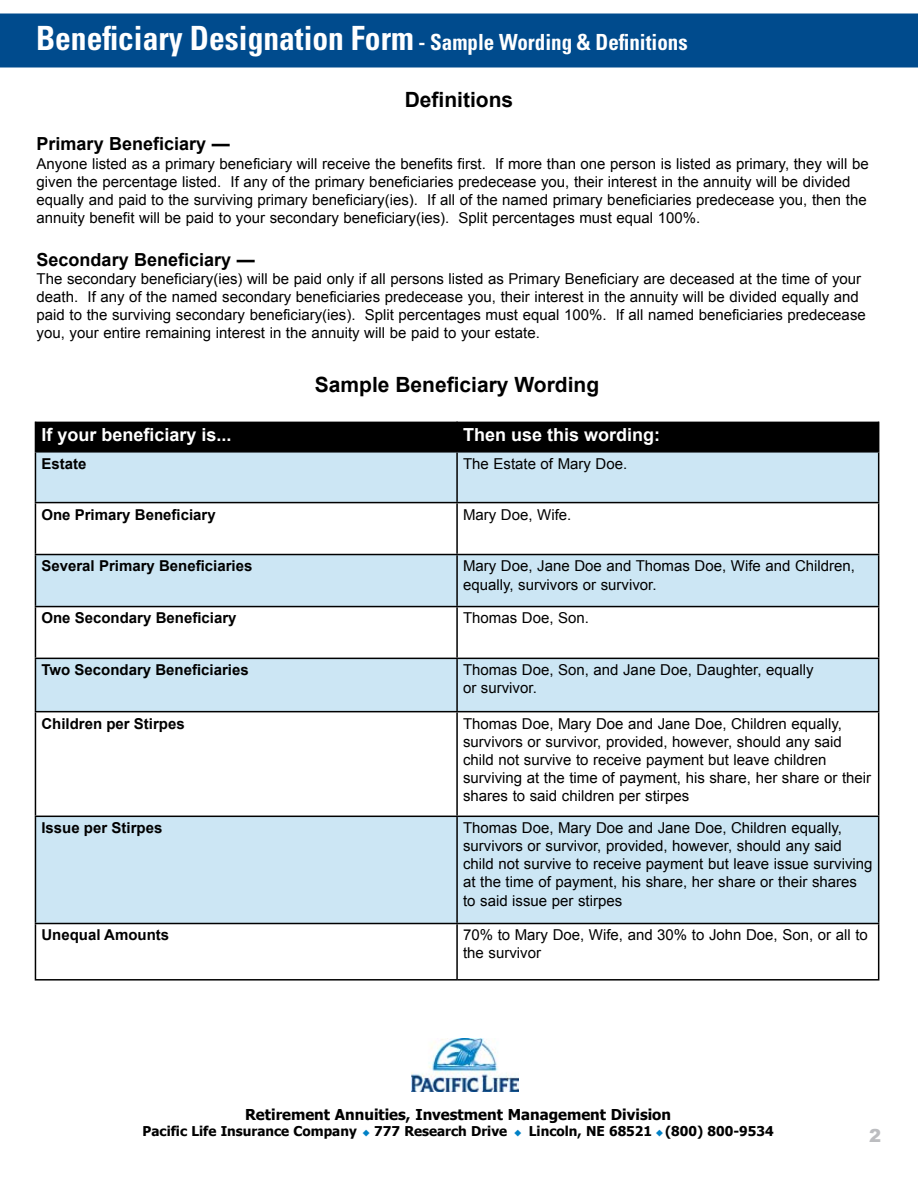
<style>
.page{position:relative;width:918px;height:1188px;background:#fff}
.page>*{position:absolute;margin:0;border:0;box-sizing:border-box;transform-origin:0 0}
.t1{font:700 condensed 33.45px "Univers";color:#fff;scale:.94 1}
.t2{font:700 21px "Arial";color:#000}
.t3{font:700 18px "Arial";color:#fff}
.t4{font:700 18px "Arial";color:#000}
.t5{font:900 18px "Arial";color:#bcbdc0}
.t6{font:15px/18px "Arial";color:#000}
.t7{font:700 15px "Arial";color:#000}
.t8{font:700 15px "Tahoma";color:#000}
.t9{font:700 13.5px "Tahoma";color:#000}
.s1{font-size:22.2px}
.s2{color:#000}
</style>
<div class="page">
<img style="left:412px;top:1039px;width:106px;height:53px">
<svg style="left:36px;top:453px;width:842px;height:470px;fill:#cce6f4"></svg>
<hr style="left:35px;top:453px;width:1px;height:49px;background:#000">
<hr style="left:456px;top:453px;width:2px;height:49px;background:#000">
<hr style="left:878px;top:453px;width:1px;height:49px;background:#000">
<hr style="left:35px;top:502px;width:422px;height:1px;background:#000">
<hr style="left:35px;top:503px;width:1px;height:51px;background:#000">
<hr style="left:457px;top:502px;width:422px;height:1px;background:#000">
<hr style="left:456px;top:503px;width:2px;height:51px;background:#000">
<hr style="left:878px;top:503px;width:1px;height:51px;background:#000">
<hr style="left:35px;top:554px;width:422px;height:1px;background:#000">
<hr style="left:35px;top:555px;width:1px;height:51px;background:#000">
<hr style="left:457px;top:554px;width:422px;height:1px;background:#000">
<hr style="left:456px;top:555px;width:2px;height:51px;background:#000">
<hr style="left:878px;top:555px;width:1px;height:51px;background:#000">
<hr style="left:35px;top:606px;width:422px;height:1px;background:#000">
<hr style="left:35px;top:607px;width:1px;height:51px;background:#000">
<hr style="left:457px;top:606px;width:422px;height:1px;background:#000">
<hr style="left:456px;top:607px;width:2px;height:51px;background:#000">
<hr style="left:878px;top:607px;width:1px;height:51px;background:#000">
<hr style="left:35px;top:658px;width:422px;height:1px;background:#000">
<hr style="left:35px;top:659px;width:1px;height:52px;background:#000">
<hr style="left:457px;top:658px;width:422px;height:1px;background:#000">
<hr style="left:456px;top:659px;width:2px;height:52px;background:#000">
<hr style="left:878px;top:659px;width:1px;height:52px;background:#000">
<hr style="left:35px;top:711px;width:422px;height:1px;background:#000">
<hr style="left:35px;top:712px;width:1px;height:104px;background:#000">
<hr style="left:457px;top:711px;width:422px;height:1px;background:#000">
<hr style="left:456px;top:712px;width:2px;height:104px;background:#000">
<hr style="left:878px;top:712px;width:1px;height:104px;background:#000">
<hr style="left:35px;top:816px;width:422px;height:1px;background:#000">
<hr style="left:35px;top:817px;width:1px;height:106px;background:#000">
<hr style="left:457px;top:816px;width:422px;height:1px;background:#000">
<hr style="left:456px;top:817px;width:2px;height:106px;background:#000">
<hr style="left:878px;top:817px;width:1px;height:106px;background:#000">
<hr style="left:35px;top:923px;width:422px;height:1px;background:#000">
<hr style="left:35px;top:924px;width:1px;height:55px;background:#000">
<hr style="left:457px;top:923px;width:422px;height:1px;background:#000">
<hr style="left:456px;top:924px;width:2px;height:55px;background:#000">
<hr style="left:878px;top:924px;width:1px;height:55px;background:#000">
<hr style="left:35px;top:979px;width:422px;height:2px;background:#000">
<hr style="left:457px;top:979px;width:422px;height:2px;background:#000">
<div style="left:35px;top:422px;width:844px;height:29px;background:#000"></div>
<hr style="left:35px;top:451px;width:422px;height:2px;background:#000">
<hr style="left:457px;top:451px;width:422px;height:2px;background:#000">
<div style="left:0;top:14px;width:918px;height:54px;background:#004b8d"></div>
<h1 class="t1" style="left:36px;top:17px;width:695px">Beneficiary Designation Form <span class="s1">- Sample Wording &amp; Definitions</span></h1>
<h2 class="t2" style="left:405px;top:86px;width:110px">Definitions</h2>
<p class="t4" style="left:37px;top:132px;width:195px">Primary Beneficiary —</p>
<p class="t6" style="left:37px;top:154px;width:834px">Anyone listed as a primary beneficiary will receive the benefits first. If more than one person is listed as primary, they will be given the percentage listed. If any of the primary beneficiaries predecease you, their interest in the annuity will be divided equally and paid to the surviving primary beneficiary(ies). If all of the named primary beneficiaries predecease you, then the annuity benefit will be paid to your secondary beneficiary(ies). Split percentages must equal 100%.</p>
<p class="t4" style="left:37px;top:248px;width:220px">Secondary Beneficiary —</p>
<p class="t6" style="left:37px;top:270px;width:831px">The secondary beneficiary(ies) will be paid only if all persons listed as Primary Beneficiary are deceased at the time of your death. If any of the named secondary beneficiaries predecease you, their interest in the annuity will be divided equally and paid to the surviving secondary beneficiary(ies). Split percentages must equal 100%. If all named beneficiaries predecease you, your entire remaining interest in the annuity will be paid to your estate.</p>
<h2 class="t2" style="left:315px;top:371px;width:286px">Sample Beneficiary Wording</h2>
<p class="t3" style="left:41px;top:423px;width:197px">If your beneficiary is...<span class="s2">.</span></p>
<p class="t3" style="left:463px;top:423px;width:199px">Then use this wording:</p>
<p class="t7" style="left:41px;top:454px;width:47px">Estate</p>
<p class="t6" style="left:463px;top:455px;width:166px">The Estate of Mary Doe.</p>
<p class="t7" style="left:41px;top:504px;width:176px">One Primary Beneficiary</p>
<p class="t6" style="left:463px;top:505px;width:110px">Mary Doe, Wife.</p>
<p class="t7" style="left:41px;top:556px;width:212px">Several Primary Beneficiaries</p>
<p class="t6" style="left:463px;top:557px;width:393px">Mary Doe, Jane Doe and Thomas Doe, Wife and Children, equally, survivors or survivor.</p>
<p class="t7" style="left:41px;top:608px;width:197px">One Secondary Beneficiary</p>
<p class="t6" style="left:463px;top:609px;width:127px">Thomas Doe, Son.</p>
<p class="t7" style="left:41px;top:660px;width:209px">Two Secondary Beneficiaries</p>
<p class="t6" style="left:463px;top:661px;width:352px">Thomas Doe, Son, and Jane Doe, Daughter, equally or survivor.</p>
<p class="t7" style="left:41px;top:713px;width:145px">Children per Stirpes</p>
<p class="t6" style="left:463px;top:714px;width:410px">Thomas Doe, Mary Doe and Jane Doe, Children equally, survivors or survivor, provided, however, should any said child not survive to receive payment but leave children surviving at the time of payment, his share, her share or their shares to said children per stirpes</p>
<p class="t7" style="left:41px;top:818px;width:122px">Issue per Stirpes</p>
<p class="t6" style="left:463px;top:819px;width:411px">Thomas Doe, Mary Doe and Jane Doe, Children equally, survivors or survivor, provided, however, should any said child not survive to receive payment but leave issue surviving at the time of payment, his share, her share or their shares to said issue per stirpes</p>
<p class="t7" style="left:41px;top:925px;width:129px">Unequal Amounts</p>
<p class="t6" style="left:463px;top:926px;width:406px">70% to Mary Doe, Wife, and 30% to John Doe, Son, or all to the survivor</p>
<p class="t8" style="left:245px;top:1104px;width:428px">Retirement Annuities, Investment Management Division</p>
<p class="t9" style="left:143px;top:1122px;width:216px">Pacific Life Insurance Company</p>
<p class="t9" style="left:374px;top:1122px;width:134px">777 Research Drive</p>
<p class="t9" style="left:529px;top:1122px;width:246px">Lincoln, NE 68521 (800) 800-9534</p>
<p class="t5" style="left:869px;top:1122px;width:14px">2</p>
</div>
